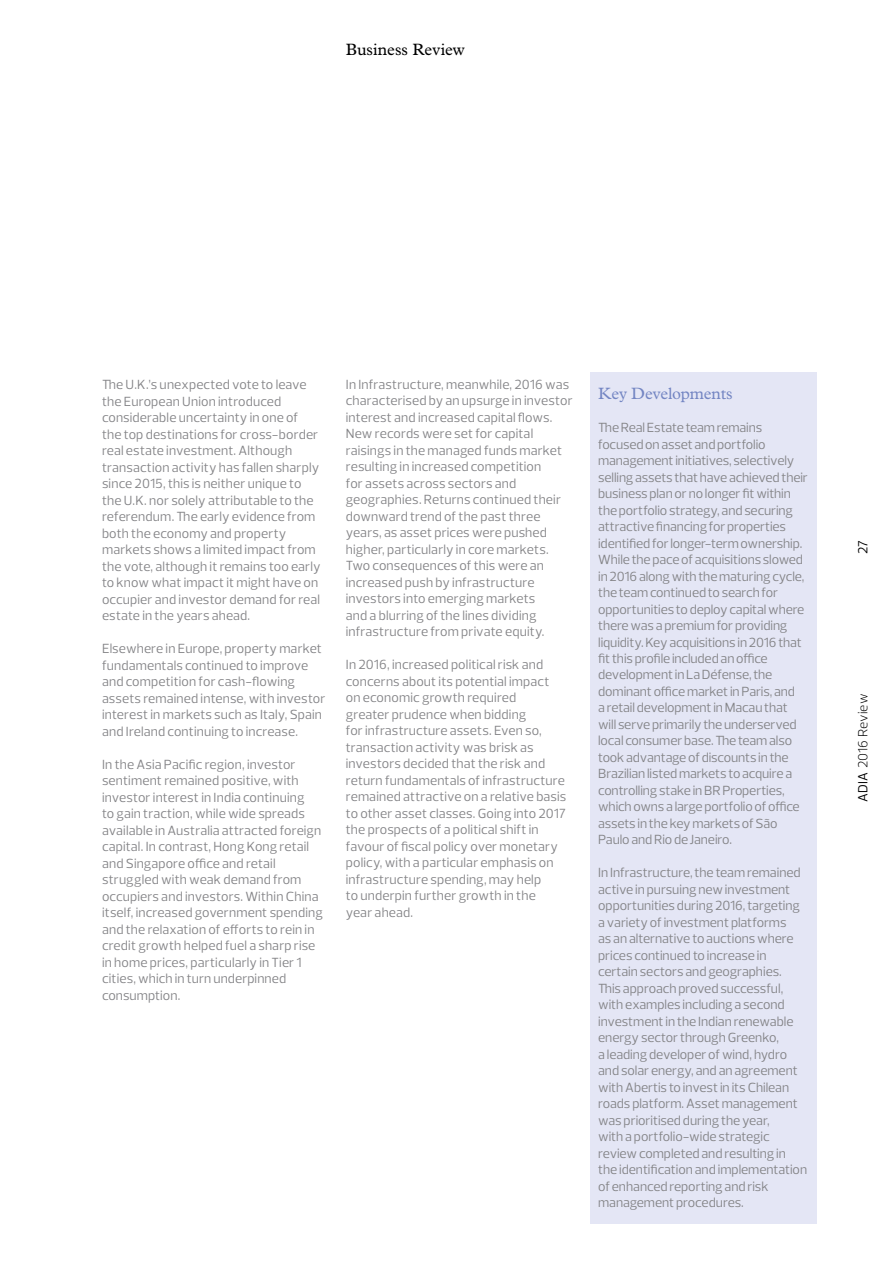
<style>
.page{position:relative;width:893px;height:1263px;background:#fff}
.page>*{position:absolute;margin:0;border:0;box-sizing:border-box;transform-origin:0 0}
.t1{font:16.5px "Plantin";letter-spacing:-.01em;color:#7486c3}
.t2{font:16.5px "Plantin";color:#000}
.t3{font:13.5px/16.5px "Prelo";color:#838386}
.t4{font:300 13.5px "Prelo";color:#000}
.t5{font:13.5px "Prelo";color:#000}
.s1{font-weight:400}
</style>
<div class="page">
<div style="left:590px;top:373px;width:226px;height:851px;background:#e4e6f5"></div>
<p class="t2" style="left:346px;top:40px;width:120px">Business Review</p>
<p class="t3" style="left:102px;top:376px;width:220px">The U.K.’s unexpected vote to leave the European Union introduced considerable uncertainty in one of the top destinations for cross-border real estate investment. Although transaction activity has fallen sharply since 2015, this is neither unique to the U.K. nor solely attributable to the referendum. The early evidence from both the economy and property markets shows a limited impact from the vote, although it remains too early to know what impact it might have on occupier and investor demand for real estate in the years ahead.</p>
<p class="t3" style="left:102px;top:640px;width:225px">Elsewhere in Europe, property market fundamentals continued to improve and competition for cash-flowing assets remained intense, with investor interest in markets such as Italy, Spain and Ireland continuing to increase.</p>
<p class="t3" style="left:102px;top:756px;width:222px">In the Asia Pacific region, investor sentiment remained positive, with investor interest in India continuing<br>to gain traction, while wide spreads available in Australia attracted foreign capital. In contrast, Hong Kong retail and Singapore office and retail struggled with weak demand from occupiers and investors. Within China itself, increased government spending and the relaxation of efforts to rein in credit growth helped fuel a sharp rise in home prices, particularly in Tier 1 cities, which in turn underpinned consumption.</p>
<p class="t3" style="left:346px;top:376px;width:228px">In Infrastructure, meanwhile, 2016 was characterised by an upsurge in investor interest and increased capital flows.<br>New records were set for capital raisings in the managed funds market resulting in increased competition<br>for assets across sectors and geographies. Returns continued their downward trend of the past three years, as asset prices were pushed higher, particularly in core markets.<br>Two consequences of this were an increased push by infrastructure investors into emerging markets<br>and a blurring of the lines dividing infrastructure from private equity.</p>
<p class="t3" style="left:346px;top:657px;width:222px">In 2016, increased political risk and concerns about its potential impact on economic growth required<br>greater prudence when bidding<br>for infrastructure assets. Even so, transaction activity was brisk as investors decided that the risk and return fundamentals of infrastructure remained attractive on a relative basis to other asset classes. Going into 2017 the prospects of a political shift in favour of fiscal policy over monetary policy, with a particular emphasis on infrastructure spending, may help<br>to underpin further growth in the<br>year ahead.</p>
<p class="t1" style="left:598px;top:384px;width:136px">Key Developments</p>
<p class="t3" style="left:598px;top:419px;width:211px">The Real Estate team remains focused on asset and portfolio management initiatives, selectively selling assets that have achieved their business plan or no longer fit within the portfolio strategy, and securing attractive financing for properties identified for longer‑term ownership.<br>While the pace of acquisitions slowed in 2016 along with the maturing cycle, the team continued to search for opportunities to deploy capital where there was a premium for providing liquidity. Keyacquisitions in 2016 that fit this profile included an office development in La Défense, the dominant office market in Paris, and<br>a retail development in Macau that will serve primarily the underserved local consumer base. The team also took advantage of discounts in the Brazilian listed markets to acquire a controlling stake in BR Properties, which owns a large portfolio of office assets in the key markets of São Paulo and Rio de Janeiro.</p>
<p class="t3" style="left:598px;top:865px;width:210px">In Infrastructure, the team remained active in pursuing new investment opportunities during 2016, targeting a variety of investment platforms<br>as an alternative to auctions where prices continued to increase in certain sectors and geographies.<br>This approach proved successful, with examples including a second investment in the Indian renewable energy sector through Greenko,<br>a leading developer of wind, hydro and solar energy, and an agreement with Abertis to invest in its Chilean roads platform. Asset management was prioritised during the year,<br>with a portfolio-wide strategic review completed and resulting in the identification and implementation of enhanced reporting and risk management procedures.</p>
<p class="t5" style="left:854px;top:554px;width:16px;rotate:-90deg">27</p>
<p class="t4" style="left:854px;top:802px;width:110px;rotate:-90deg"><span class="s1">ADIA</span> 2016 Review</p>
</div>
